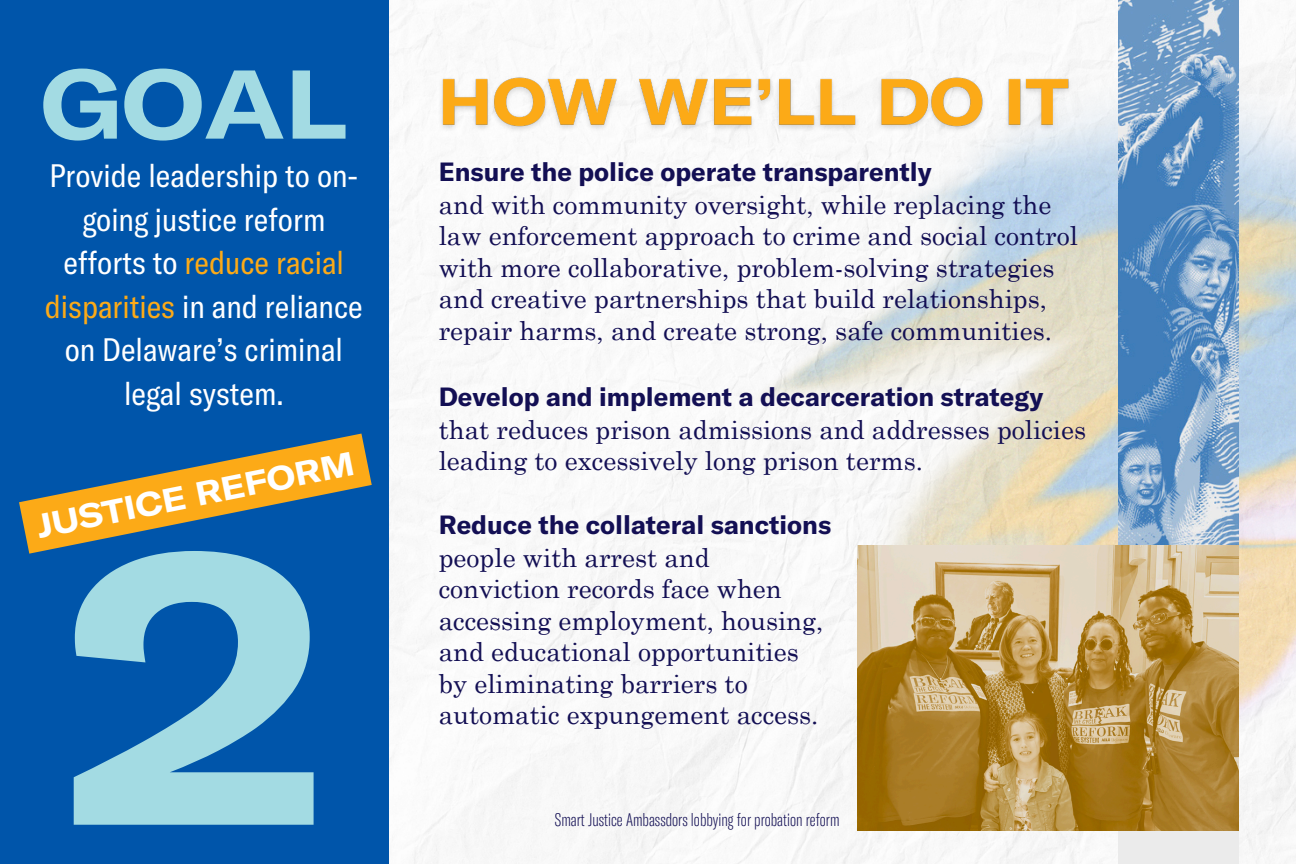
<style>
.page{position:relative;width:1296px;height:864px;background:#fff}
.page>*{position:absolute;margin:0;border:0;box-sizing:border-box;transform-origin:0 0}
.t1{font:700 expanded 385.6px "GT America";color:#a3dbe3}
.t2{font:700 expanded 96px "GT America";color:#a3dbe3}
.t3{font:700 expanded 33px "GT America";color:#fff}
.t4{font:condensed 32px/43.6px "GT America";color:#fff;text-align:center}
.t5{font:26px/31.8px "Century Schoolbook";color:#130f54}
.t6{font:100 extra-condensed 18px "GT America";color:#130f54}
.s1{color:#fcaa17}
.s2{font-family:"GT America";font-weight:700}
</style>
<div class="page">
<img style="left:388px;top:0;width:908px;height:864px">
<div style="left:0;top:0;width:388px;height:864px;background:#05a"></div>
<img style="left:1118px;top:0;width:120px;height:864px">
<img style="left:858px;top:546px;width:381px;height:285px">
<svg style="left:19px;top:434px;width:353px;height:120px"></svg>
<img style="left:434px;top:63px;width:644px;height:75px">
<h3 class="t2" style="left:41px;top:42px;width:308px">GOAL</h3>
<p class="t4" style="left:45px;top:153px;width:319px">Provide leadership to on&shy;going justice reform efforts to <span class="s1">reduce racial disparities</span> in and reliance on Delaware’s criminal legal system.</p>
<p class="t3" style="left:33px;top:504px;width:324px;rotate:-11deg">JUSTICE REFORM</p>
<p class="t1" style="left:61px;top:437px;width:269px">2</p>
<h4 class="t5" style="left:439px;top:155px;width:641px"><span class="s2">Ensure the police operate transparently<br></span>and with community oversight, while replacing the law enforcement approach to crime and social control with more collaborative, problem-solving strategies and creative partnerships that build relationships, repair harms, and create strong, safe communities.</h4>
<p class="t5" style="left:439px;top:380px;width:649px"><span class="s2">Develop and implement a decarceration strategy </span>that reduces prison admissions and addresses policies leading to excessively long prison terms.</p>
<h5 class="t5" style="left:439px;top:508px;width:394px"><span class="s2">Reduce the collateral sanctions </span>people with arrest and conviction records face when accessing employment, housing, and educational opportunities by eliminating barriers to automatic expungement access.</h5>
<h5 class="t6" style="left:555px;top:808px;width:286px">Smart Justice Ambassdors lobbying for probation reform</h5>
</div>
